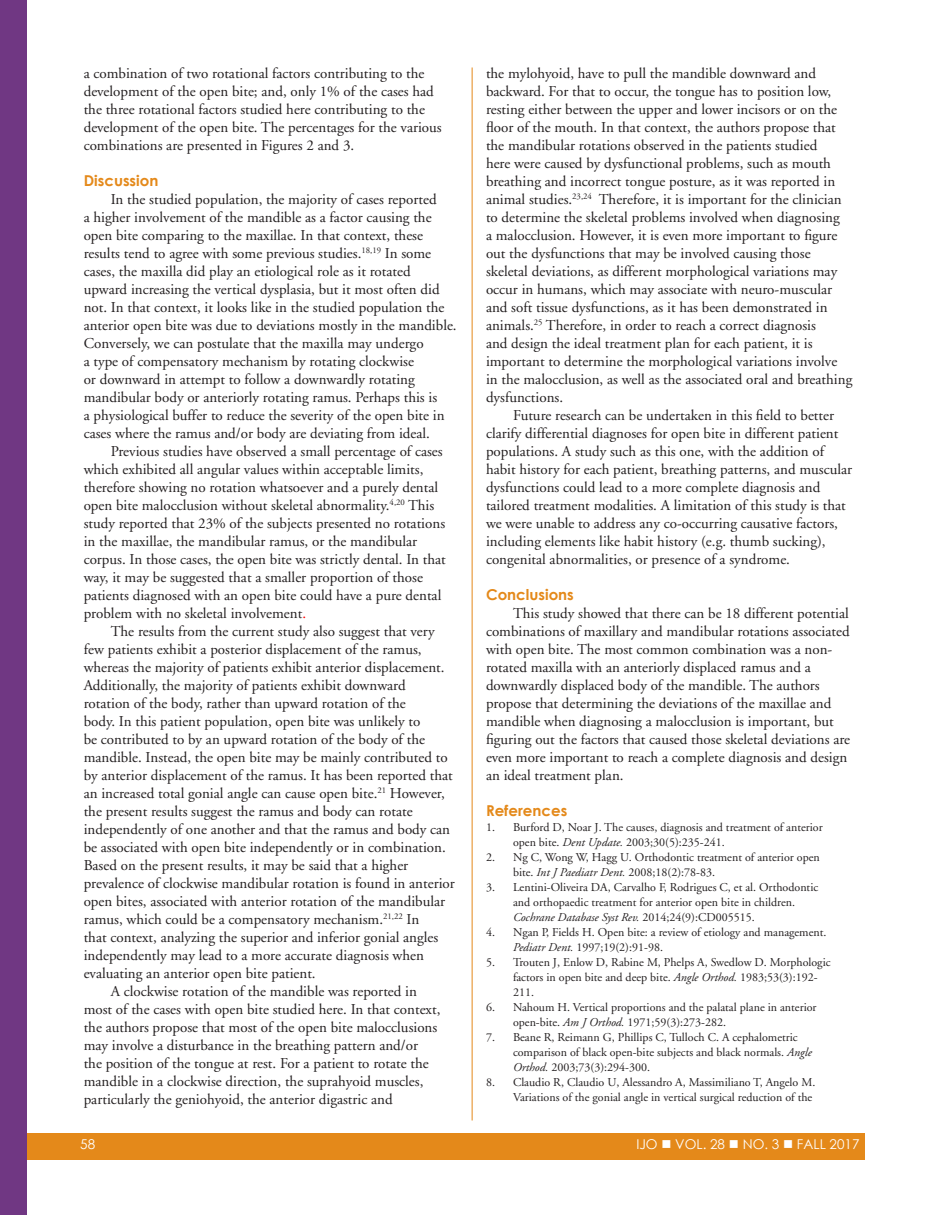
<style>
.page{position:relative;width:945px;height:1215px;background:#fff}
.page>*{position:absolute;margin:0;border:0;box-sizing:border-box;transform-origin:0 0}
.List_Paragraph{font:15px/18px "Adobe Garamond";color:#231f20}
.t1{font:700 15px "Century Gothic";color:#e4891a}
.t2{font:13.5px "Century Gothic";color:#fff}
.t3{font:12px/15px "Adobe Garamond";color:#231f20}
.s1{color:#f00}
.s2{font-style:italic}
</style>
<div class="page">
<div style="left:14px;top:1133px;width:851px;height:27px;background:#e4891a"></div>
<div style="left:0;top:0;width:27px;height:1215px;background:#703783"></div>
<hr style="left:472px;top:67px;width:1px;height:1053px;background:#e4891a">
<p class="List_Paragraph" style="left:84px;top:65px;width:360px">a combination of two rotational factors contributing to the development of the open bite; and, only 1% of the cases had the three rotational factors studied here contributing to the development of the open bite. The percentages for the various combinations are presented in Figures 2 and 3.</p>
<p class="t1" style="left:84px;top:170px;width:76px">Discussion</p>
<p class="List_Paragraph" style="left:84px;top:191px;width:375px;text-indent:27px">In the studied population, the majority of cases reported<br>a higher involvement of the mandible as a factor causing the open bite comparing to the maxillae. In that context, these results tend to agree with some previous studies.<sup>18,19</sup> In some cases, the maxilla did play an etiological role as it rotated upward increasing the vertical dysplasia, but it most often did not. In that context, it looks like in the studied population the anterior open bite was due to deviations mostly in the mandible.<br>Conversely, we can postulate that the maxilla may undergo<br>a type of compensatory mechanism by rotating clockwise<br>or downward in attempt to follow a downwardly rotating mandibular body or anteriorly rotating ramus. Perhaps this is<br>a physiological buffer to reduce the severity of the open bite in cases where the ramus and/or body are deviating from ideal.</p>
<p class="List_Paragraph" style="left:84px;top:443px;width:364px;text-indent:27px">Previous studies have observed a small percentage of cases which exhibited all angular values within acceptable limits, therefore showing no rotation whatsoever and a purely dental open bite malocclusion without skeletal abnormality.<sup>4,20</sup> This study reported that 23% of the subjects presented no rotations in the maxillae, the mandibular ramus, or the mandibular corpus. In those cases, the open bite was strictly dental. In that way, it may be suggested that a smaller proportion of those patients diagnosed with an open bite could have a pure dental problem with no skeletal involvement<span class="s1">.</span></p>
<p class="List_Paragraph" style="left:84px;top:623px;width:373px;text-indent:27px">The results from the current study also suggest that very few patients exhibit a posterior displacement of the ramus, whereas the majority of patients exhibit anterior displacement.<br>Additionally, the majority of patients exhibit downward rotation of the body, rather than upward rotation of the<br>body. In this patient population, open bite was unlikely to<br>be contributed to by an upward rotation of the body of the mandible. Instead, the open bite may be mainly contributed to by anterior displacement of the ramus. It has been reported that an increased total gonial angle can cause open bite.<sup>21</sup> However, the present results suggest the ramus and body can rotate independently of one another and that the ramus and body can be associated with open bite independently or in combination.<br>Based on the present results, it may be said that a higher prevalence of clockwise mandibular rotation is found in anterior open bites, associated with anterior rotation of the mandibular ramus, which could be a compensatory mechanism.<sup>21,22</sup> In<br>that context, analyzing the superior and inferior gonial angles independently may lead to a more accurate diagnosis when evaluating an anterior open bite patient.</p>
<p class="List_Paragraph" style="left:84px;top:983px;width:358px;text-indent:27px">A clockwise rotation of the mandible was reported in most of the cases with open bite studied here. In that context, the authors propose that most of the open bite malocclusions may involve a disturbance in the breathing pattern and/or<br>the position of the tongue at rest. For a patient to rotate the mandible in a clockwise direction, the suprahyoid muscles, particularly the geniohyoid, the anterior digastric and</p>
<p class="List_Paragraph" style="left:486px;top:65px;width:368px">the mylohyoid, have to pull the mandible downward and backward. For that to occur, the tongue has to position low, resting either between the upper and lower incisors or on the floor of the mouth. In that context, the authors propose that the mandibular rotations observed in the patients studied<br>here were caused by dysfunctional problems, such as mouth breathing and incorrect tongue posture, as it was reported in animal studies.<sup>23,24</sup> Therefore, it is important for the clinician to determine the skeletal problems involved when diagnosing<br>a malocclusion. However, it is even more important to figure out the dysfunctions that may be involved causing those skeletal deviations, as different morphological variations may occur in humans, which may associate with neuro-muscular and soft tissue dysfunctions, as it has been demonstrated in animals.<sup>25</sup> Therefore, in order to reach a correct diagnosis<br>and design the ideal treatment plan for each patient, it is important to determine the morphological variations involve in the malocclusion, as well as the associated oral and breathing dysfunctions.</p>
<p class="List_Paragraph" style="left:486px;top:407px;width:368px;text-indent:27px">Future research can be undertaken in this field to better clarify differential diagnoses for open bite in different patient populations. A study such as this one, with the addition of habit history for each patient, breathing patterns, and muscular dysfunctions could lead to a more complete diagnosis and tailored treatment modalities. A limitation of this study is that we were unable to address any co-occurring causative factors, including elements like habit history (e.g. thumb sucking), congenital abnormalities, or presence of a syndrome.</p>
<p class="t1" style="left:486px;top:584px;width:89px">Conclusions</p>
<p class="List_Paragraph" style="left:486px;top:605px;width:366px;text-indent:27px">This study showed that there can be 18 different potential combinations of maxillary and mandibular rotations associated with open bite. The most common combination was a non&shy;rotated maxilla with an anteriorly displaced ramus and a downwardly displaced body of the mandible. The authors propose that determining the deviations of the maxillae and mandible when diagnosing a malocclusion is important, but figuring out the factors that caused those skeletal deviations are even more important to reach a complete diagnosis and design an ideal treatment plan.</p>
<p class="t1" style="left:486px;top:800px;width:83px">References</p>
<p class="t3" style="left:513px;top:820px;width:311px;text-indent:-27px">1. Burford D, Noar J. The causes, diagnosis and treatment of anterior open bite. <span class="s2">Dent Update.</span> 2003;30(5):235-241.</p>
<p class="t3" style="left:513px;top:850px;width:308px;text-indent:-27px">2. Ng C, Wong W, Hagg U. Orthodontic treatment of anterior open bite. <span class="s2">Int J Paediatr Dent.</span> 2008;18(2):78-83.</p>
<p class="t3" style="left:513px;top:880px;width:307px;text-indent:-27px">3. Lentini-Oliveira DA, Carvalho F, Rodrigues C, et al. Orthodontic and orthopaedic treatment for anterior open bite in children.<br><span class="s2">Cochrane Database Syst Rev.</span> 2014;24(9):CD005515.</p>
<p class="t3" style="left:513px;top:925px;width:315px;text-indent:-27px">4. Ngan P, Fields H. Open bite: a review of etiology and management.<br><span class="s2">Pediatr Dent.</span> 1997;19(2):91-98.</p>
<p class="t3" style="left:513px;top:955px;width:319px;text-indent:-27px">5. Trouten J, Enlow D, Rabine M, Phelps A, Swedlow D. Morphologic factors in open bite and deep bite. <span class="s2">Angle Orthod.</span> 1983;53(3):192-<br>211.</p>
<p class="t3" style="left:513px;top:1000px;width:305px;text-indent:-27px">6. Nahoum H. Vertical proportions and the palatal plane in anterior open-bite. <span class="s2">Am J Orthod.</span> 1971;59(3):273-282.</p>
<p class="t3" style="left:513px;top:1030px;width:300px;text-indent:-27px">7. Beane R, Reimann G, Phillips C, Tulloch C. A cephalometric comparison of black open-bite subjects and black normals. <span class="s2">Angle<br>Orthod.</span> 2003;73(3):294-300.</p>
<p class="t3" style="left:486px;top:1075px;width:331px;text-align:right">8. Claudio R, Claudio U, Alessandro A, Massimiliano T, Angelo M.<br>Variations of the gonial angle in vertical surgical reduction of the</p>
<p class="t2" style="left:80px;top:1135px;width:16px">58</p>
<p class="t2" style="left:636px;top:1135px;width:225px">IJO ■ VOL. 28 ■ NO. 3 ■ FALL 2017</p>
</div>
